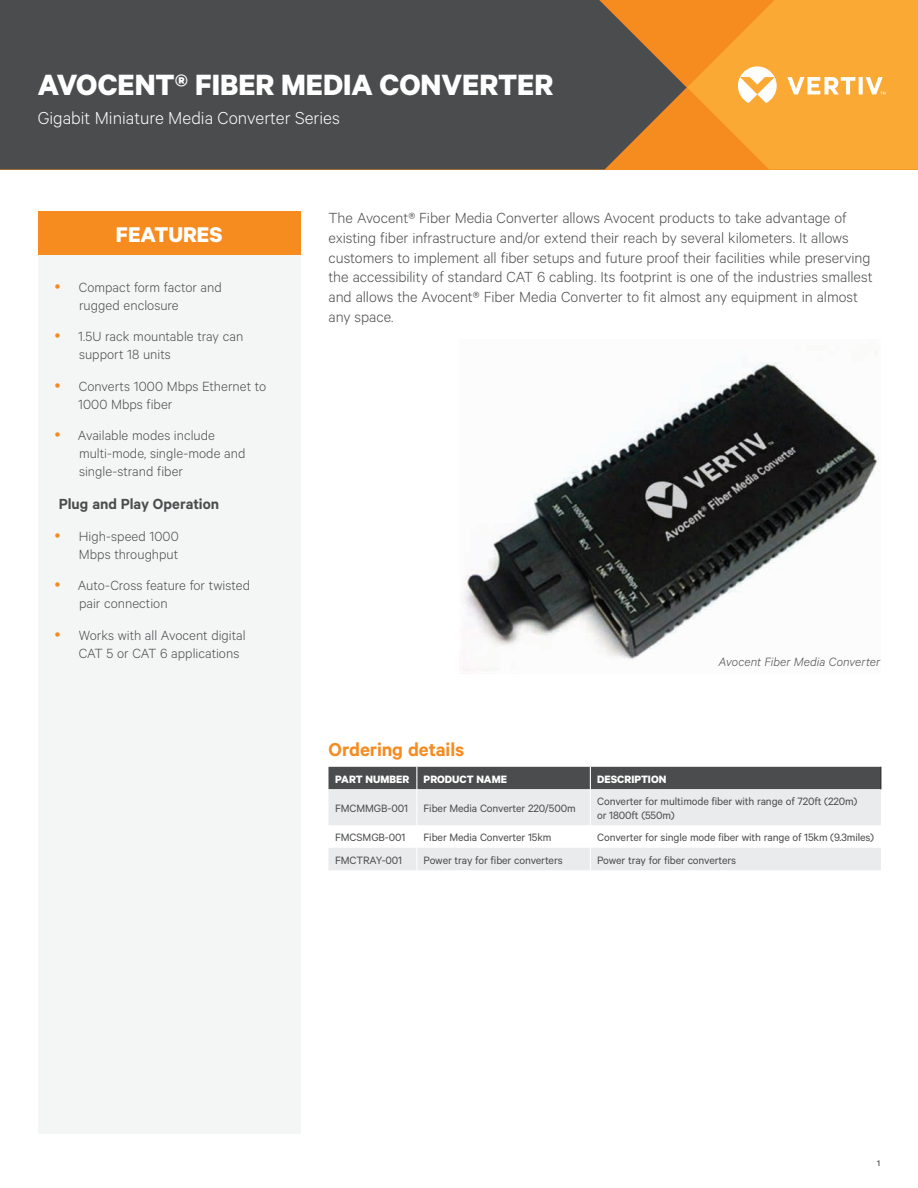
<style>
.page{position:relative;width:918px;height:1188px;background:#fff}
.page>*{position:absolute;margin:0;border:0;box-sizing:border-box;transform-origin:0 0}
.t1{font:700 33px "Calibre";color:#fff}
.t2{font:700 24px "Calibre";color:#fff}
.t3{font:600 21px "Calibre";letter-spacing:-.005em;color:#f68b1f}
.t4{font:300 19.5px "Calibre";color:#fff}
.t5{font:300 16.5px/19.8px "Calibre";color:#4b4c4d}
.t6{font:600 16.5px "Calibre";color:#4b4c4d}
.t7{font:300 15px/18px "Calibre";color:#4b4c4d}
.t8{font:italic 300 13.5px "Calibre";letter-spacing:.005em;color:#4b4c4d}
.t9{font:12px/13.5px "Calibre";letter-spacing:-.01em;color:#4b4c4d}
.t10{font:700 12px "Calibre";color:#fff}
.t11{font:9px "Calibre";color:#231f20}
</style>
<div class="page">
<div style="left:0;top:0;width:599px;height:170px;background:#4b4c4d"></div>
<svg style="left:599px;top:0;width:319px;height:170px;background:#e09638"></svg>
<img style="left:462px;top:362px;width:417px;height:309px">
<div style="left:38px;top:254px;width:263px;height:880px;background:#f4f5f5"></div>
<div style="left:38px;top:211px;width:263px;height:43px;background:#f68b1f"></div>
<svg style="left:328px;top:789px;width:553px;height:81px;fill:#eaebec"></svg>
<hr style="left:416px;top:789px;width:1px;height:36px;background:#fff">
<svg style="left:416px;top:825px;width:1px;height:45px"></svg>
<div style="left:328px;top:767px;width:554px;height:22px;background:#4b4c4d"></div>
<hr style="left:590px;top:789px;width:1px;height:36px;background:#fff">
<svg style="left:590px;top:825px;width:1px;height:45px"></svg>
<h1 class="t1" style="left:38px;top:64px;width:517px">AVOCENT® FIBER MEDIA CONVERTER</h1>
<p class="t4" style="left:38px;top:106px;width:304px">Gigabit Miniature Media Converter Series</p>
<h2 class="t2" style="left:116px;top:219px;width:108px">FEATURES</h2>
<p class="t7" style="left:79px;top:277px;width:145px">Compact form factor and rugged enclosure</p>
<p class="t7" style="left:78px;top:327px;width:167px">1.5U rack mountable tray can support 18 units</p>
<p class="t7" style="left:78px;top:376px;width:189px">Converts 1000 Mbps Ethernet to<br>1000 Mbps fiber</p>
<p class="t7" style="left:78px;top:426px;width:169px">Available modes include multi-mode, single-mode and single-strand fiber</p>
<p class="t6" style="left:59px;top:494px;width:162px">Plug and Play Operation</p>
<p class="t7" style="left:79px;top:527px;width:101px">High-speed 1000<br>Mbps throughput</p>
<p class="t7" style="left:78px;top:576px;width:174px">Auto-Cross feature for twisted pair connection</p>
<p class="t7" style="left:79px;top:626px;width:169px">Works with all Avocent digital<br>CAT 5 or CAT 6 applications</p>
<p class="t5" style="left:328px;top:207px;width:546px">The Avocent® Fiber Media Converter allows Avocent products to take advantage of existing fiber infrastructure and/or extend their reach by several kilometers. It allows customers to implement all fiber setups and future proof their facilities while preserving the accessibility of standard CAT 6 cabling. Its footprint is one of the industries smallest and allows the Avocent® Fiber Media Converter to fit almost any equipment in almost any space.</p>
<p class="t8" style="left:719px;top:654px;width:163px">Avocent Fiber Media Converter</p>
<p class="t3" style="left:328px;top:737px;width:137px">Ordering details</p>
<p class="t10" style="left:335px;top:771px;width:173px">PART NUMBER PRODUCT NAME</p>
<p class="t10" style="left:597px;top:771px;width:71px">DESCRIPTION</p>
<p class="t9" style="left:335px;top:801px;width:74px">FMCMMGB-001</p>
<p class="t9" style="left:424px;top:801px;width:154px">Fiber Media Converter 220/500m</p>
<p class="t9" style="left:597px;top:794px;width:262px">Converter for multimode fiber with range of 720ft (220m) or 1800ft (550m)</p>
<p class="t9" style="left:335px;top:830px;width:72px">FMCSMGB-001</p>
<p class="t9" style="left:424px;top:830px;width:129px">Fiber Media Converter 15km</p>
<p class="t9" style="left:597px;top:830px;width:279px">Converter for single mode fiber with range of 15km (9.3miles)</p>
<p class="t9" style="left:335px;top:853px;width:68px">FMCTRAY-001</p>
<p class="t9" style="left:424px;top:853px;width:141px">Power tray for fiber converters</p>
<p class="t9" style="left:597px;top:853px;width:141px">Power tray for fiber converters</p>
<p class="t11" style="left:877px;top:1158px;width:4px">1</p>
</div>
